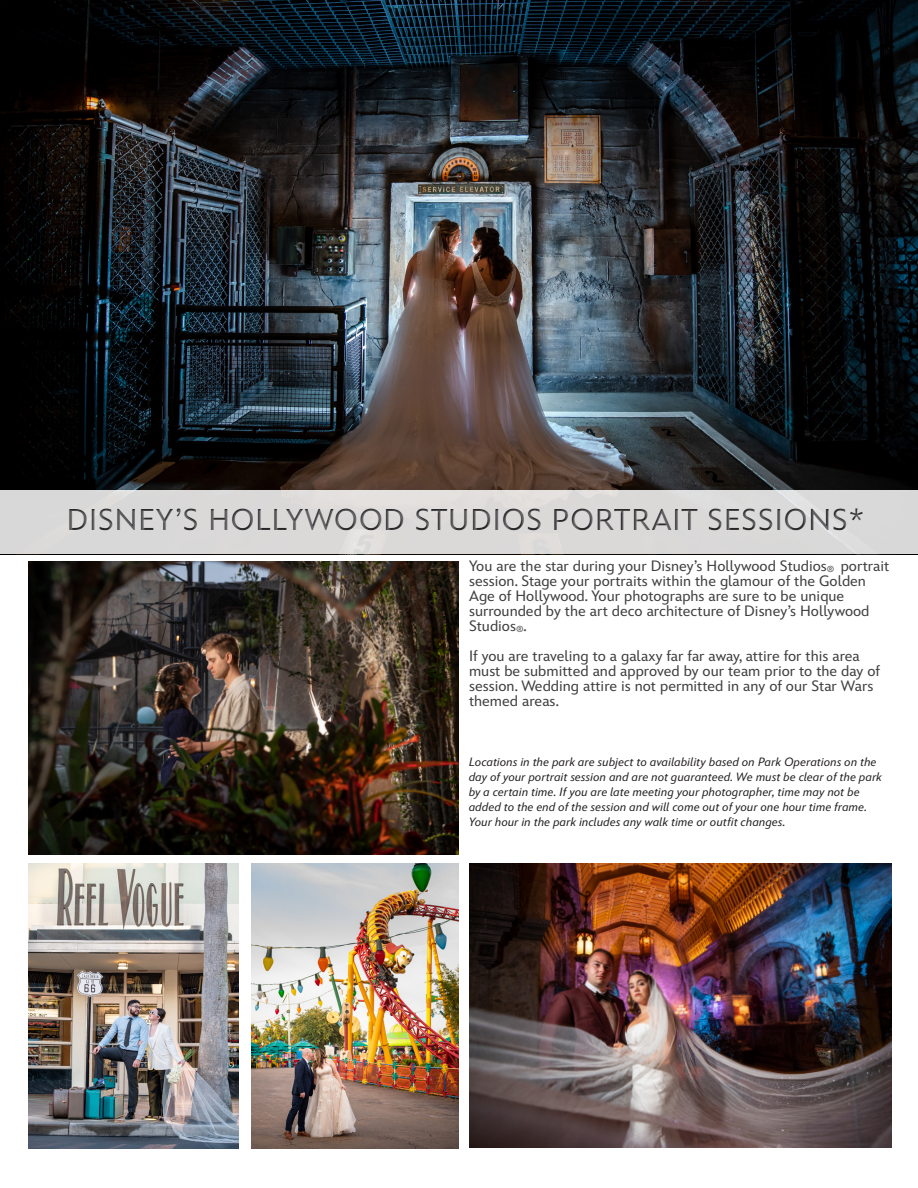
<style>
.page{position:relative;width:918px;height:1188px;background:#fff}
.page>*{position:absolute;margin:0;border:0;box-sizing:border-box;transform-origin:0 0}
.t1{font:30px "Inspire TWDC";letter-spacing:.03em;color:#636366}
.t2{font:15px/15px "Inspire TWDC";color:#3e3e3f}
.t3{font:italic 12px/15px "Inspire TWDC";letter-spacing:.01em;color:#231f20}
.s1{font-size:8.7px}
</style>
<div class="page">
<img style="left:0;top:0;width:918px;height:491px">
<div style="left:0;top:491px;width:918px;height:63px;background:#dad8d8"></div>
<div style="left:40px;top:495px;width:863px;height:49px;background:#231f20;opacity:.7"></div>
<img style="left:469px;top:863px;width:423px;height:285px">
<hr style="left:0;top:490px;width:1px;height:64px;background:#fff">
<img style="left:28px;top:863px;width:211px;height:285px">
<img style="left:28px;top:562px;width:431px;height:293px">
<img style="left:252px;top:863px;width:207px;height:285px">
<h1 class="t1" style="left:67px;top:496px;width:799px">DISNEY’S HOLLYWOOD STUDIOS PORTRAIT SESSIONS*</h1>
<p class="t2" style="left:469px;top:558px;width:422px">You are the star during your Disney’s Hollywood Studios<span class="s1">®</span> portrait session. Stage your portraits within the glamour of the Golden Age of Hollywood. Your photographs are sure to be unique surrounded by the art deco architecture of Disney’s Hollywood Studios<span class="s1">®</span>.</p>
<p class="t2" style="left:469px;top:648px;width:412px">If you are traveling to a galaxy far far away, attire for this area must be submitted and approved by our team prior to the day of session. Wedding attire is not permitted in any of our Star Wars themed areas.</p>
<p class="t3" style="left:469px;top:755px;width:415px">Locations in the park are subject to availability based on Park Operations on the day of your portrait session and are not guaranteed. We must be clear of the park by a certain time. If you are late meeting your photographer, time may not be added to the end of the session and will come out of your one hour time frame.<br>Your hour in the park includes any walk time or outfit changes.</p>
</div>
